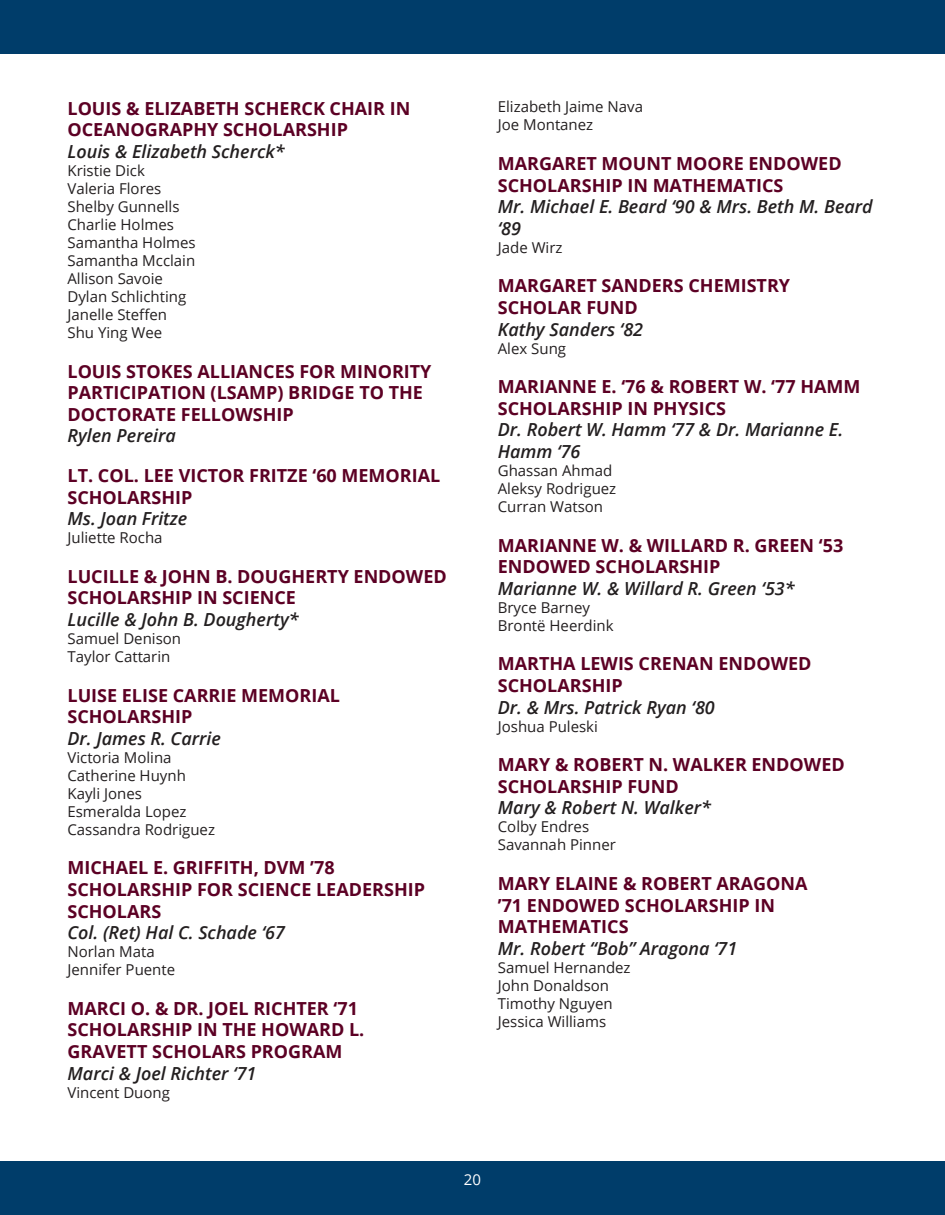
<style>
.page{position:relative;width:945px;height:1215px;background:#fff}
.page>*{position:absolute;margin:0;border:0;box-sizing:border-box;transform-origin:0 0}
.Scholarship_Recipients{font:700 18px/21.6px "Open Sans";color:#5c0024}
.Scholarship_Recipients-2{font:15px/18px "Open Sans";color:#231f20}
.t1{font:15px "Open Sans";color:#fff}
.s1{font-weight:600;font-style:italic;color:#231f20}
</style>
<div class="page">
<div style="left:0;top:0;width:945px;height:54px;background:#003d6a"></div>
<div style="left:0;top:1161px;width:945px;height:54px;background:#003d6a"></div>
<p class="Scholarship_Recipients" style="left:68px;top:97px;width:344px">LOUIS &amp; ELIZABETH SCHERCK CHAIR IN<br>OCEANOGRAPHY SCHOLARSHIP<br><span class="s1">Louis &amp; Elizabeth Scherck*</span></p>
<p class="Scholarship_Recipients-2" style="left:68px;top:161px;width:130px">Kristie Dick<br>Valeria Flores<br>Shelby Gunnells<br>Charlie Holmes<br>Samantha Holmes<br>Samantha Mcclain<br>Allison Savoie<br>Dylan Schlichting<br>Janelle Steffen<br>Shu Ying Wee</p>
<p class="Scholarship_Recipients" style="left:68px;top:360px;width:366px">LOUIS STOKES ALLIANCES FOR MINORITY<br>PARTICIPATION (LSAMP) BRIDGE TO THE<br>DOCTORATE FELLOWSHIP<br><span class="s1">Rylen Pereira</span></p>
<p class="Scholarship_Recipients" style="left:68px;top:464px;width:374px">LT. COL. LEE VICTOR FRITZE ‘60 MEMORIAL<br>SCHOLARSHIP<br><span class="s1">Ms. Joan Fritze</span></p>
<p class="Scholarship_Recipients-2" style="left:68px;top:528px;width:97px">Juliette Rocha</p>
<p class="Scholarship_Recipients" style="left:68px;top:565px;width:381px">LUCILLE &amp; JOHN B. DOUGHERTY ENDOWED<br>SCHOLARSHIP IN SCIENCE<br><span class="s1">Lucille &amp; John B. Dougherty*</span></p>
<p class="Scholarship_Recipients-2" style="left:68px;top:629px;width:115px">Samuel Denison<br>Taylor Cattarin</p>
<p class="Scholarship_Recipients" style="left:68px;top:684px;width:274px">LUISE ELISE CARRIE MEMORIAL<br>SCHOLARSHIP<br><span class="s1">Dr. James R. Carrie</span></p>
<p class="Scholarship_Recipients-2" style="left:68px;top:748px;width:149px">Victoria Molina<br>Catherine Huynh<br>Kayli Jones<br>Esmeralda Lopez<br>Cassandra Rodriguez</p>
<p class="Scholarship_Recipients" style="left:68px;top:857px;width:359px">MICHAEL E. GRIFFITH, DVM ’78<br>SCHOLARSHIP FOR SCIENCE LEADERSHIP<br>SCHOLARS<br><span class="s1">Col. (Ret) Hal C. Schade ‘67</span></p>
<p class="Scholarship_Recipients-2" style="left:68px;top:942px;width:109px">Norlan Mata<br>Jennifer Puente</p>
<p class="Scholarship_Recipients" style="left:68px;top:997px;width:298px">MARCI O. &amp; DR. JOEL RICHTER ‘71<br>SCHOLARSHIP IN THE HOWARD L.<br>GRAVETT SCHOLARS PROGRAM<br><span class="s1">Marci &amp; Joel Richter ‘71</span></p>
<p class="Scholarship_Recipients-2" style="left:68px;top:1083px;width:104px">Vincent Duong</p>
<p class="Scholarship_Recipients-2" style="left:498px;top:98px;width:147px">Elizabeth Jaime Nava<br>Joe Montanez</p>
<p class="Scholarship_Recipients" style="left:498px;top:152px;width:377px">MARGARET MOUNT MOORE ENDOWED<br>SCHOLARSHIP IN MATHEMATICS<br><span class="s1">Mr. Michael E. Beard ‘90 &amp; Mrs. Beth M. Beard ‘89</span></p>
<p class="Scholarship_Recipients-2" style="left:498px;top:238px;width:66px">Jade Wirz</p>
<p class="Scholarship_Recipients" style="left:498px;top:275px;width:294px">MARGARET SANDERS CHEMISTRY<br>SCHOLAR FUND<br><span class="s1">Kathy Sanders ‘82</span></p>
<p class="Scholarship_Recipients-2" style="left:498px;top:339px;width:70px">Alex Sung</p>
<p class="Scholarship_Recipients" style="left:498px;top:375px;width:364px">MARIANNE E. ‘76 &amp; ROBERT W. ‘77 HAMM<br>SCHOLARSHIP IN PHYSICS<br><span class="s1">Dr. Robert W. Hamm ‘77 &amp; Dr. Marianne E.<br>Hamm ‘76</span></p>
<p class="Scholarship_Recipients-2" style="left:498px;top:461px;width:120px">Ghassan Ahmad<br>Aleksy Rodriguez<br>Curran Watson</p>
<p class="Scholarship_Recipients" style="left:498px;top:534px;width:347px">MARIANNE W. &amp; WILLARD R. GREEN ‘53<br>ENDOWED SCHOLARSHIP<br><span class="s1">Marianne W. &amp; Willard R. Green ‘53*</span></p>
<p class="Scholarship_Recipients-2" style="left:498px;top:598px;width:117px">Bryce Barney<br>Brontë Heerdink</p>
<p class="Scholarship_Recipients" style="left:498px;top:653px;width:315px">MARTHA LEWIS CRENAN ENDOWED<br>SCHOLARSHIP<br><span class="s1">Dr. &amp; Mrs. Patrick Ryan ‘80</span></p>
<p class="Scholarship_Recipients-2" style="left:498px;top:717px;width:102px">Joshua Puleski</p>
<p class="Scholarship_Recipients" style="left:498px;top:753px;width:348px">MARY &amp; ROBERT N. WALKER ENDOWED<br>SCHOLARSHIP FUND<br><span class="s1">Mary &amp; Robert N. Walker*</span></p>
<p class="Scholarship_Recipients-2" style="left:498px;top:818px;width:120px">Colby Endres<br>Savannah Pinner</p>
<p class="Scholarship_Recipients" style="left:498px;top:872px;width:311px">MARY ELAINE &amp; ROBERT ARAGONA ’71 ENDOWED SCHOLARSHIP IN<br>MATHEMATICS<br><span class="s1">Mr. Robert “Bob” Aragona ‘71</span></p>
<p class="Scholarship_Recipients-2" style="left:498px;top:958px;width:134px">Samuel Hernandez<br>John Donaldson<br>Timothy Nguyen<br>Jessica Williams</p>
<p class="t1" style="left:464px;top:1169px;width:19px">20</p>
</div>
